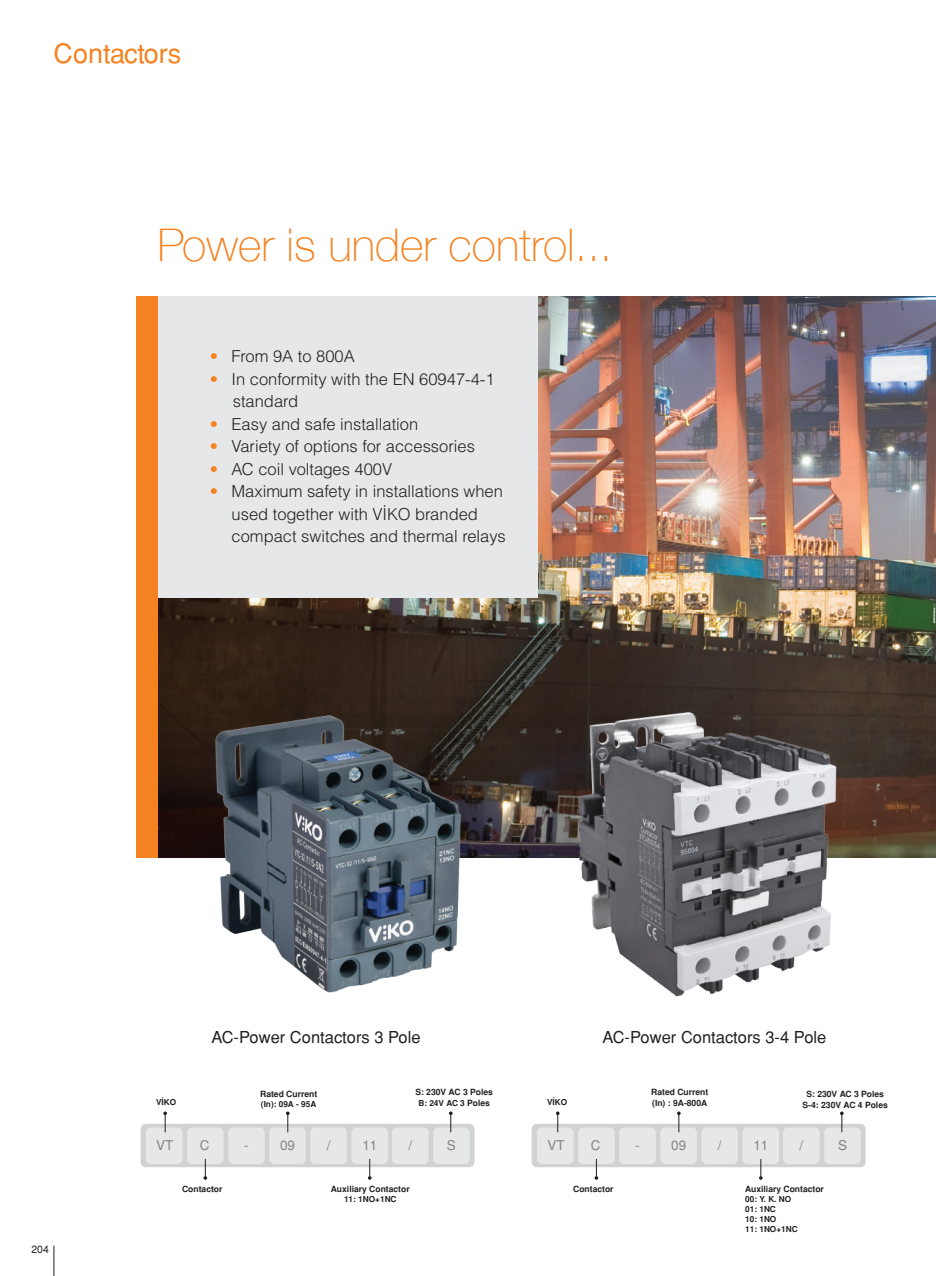
<style>
.page{position:relative;width:936px;height:1276px;background:#fff}
.page>*{position:absolute;margin:0;border:0;box-sizing:border-box;transform-origin:0 0}
.t1{font:100 45px "Helvetica Neue";color:#f58220}
.t2{font:27px "Helvetica Normal Tr";color:#f58220}
.t3{font:16.5px/22.5px "Helvetica Light Normal Tr";color:#231f20}
.t4{font:16.5px "Helvetica Normal Tr";color:#231f20}
.t5{font:13.5px "Helvetica Normal Tr";color:#808285}
.t6{font:10.5px "Helvetica Normal Tr";color:#231f20}
.t7{font:700 8.55px/10.6px "Helvetica Tr";color:#231f20;text-align:center}
.t8{font:700 8.25px/9.9px "Helvetica Tr";color:#231f20}
.s1{color:#f58220}
.s2{font-size:8.55px}
</style>
<div class="page">
<hr style="left:54px;top:1245px;width:1px;height:31px;background:#231f20">
<img style="left:157px;top:296px;width:757px;height:561px">
<div style="left:157px;top:296px;width:380px;height:302px;background:#e6e7e9"></div>
<div style="left:136px;top:296px;width:21px;height:561px;background:#f58220"></div>
<img style="left:136px;top:608px;width:445px;height:385px">
<img style="left:548px;top:697px;width:298px;height:300px">
<div style="left:140px;top:1123px;width:334px;height:44px;background:#d1d2d4;border-radius:5px"></div>
<div style="left:146px;top:1127px;width:36px;height:37px;background:#e6e7e9;border-radius:5px"></div>
<div style="left:187px;top:1127px;width:36px;height:37px;background:#e6e7e9;border-radius:5px"></div>
<div style="left:228px;top:1127px;width:37px;height:37px;background:#e6e7e9;border-radius:5px"></div>
<div style="left:269px;top:1127px;width:37px;height:37px;background:#e6e7e9;border-radius:5px"></div>
<div style="left:310px;top:1127px;width:37px;height:37px;background:#e6e7e9;border-radius:5px"></div>
<div style="left:351px;top:1127px;width:37px;height:37px;background:#e6e7e9;border-radius:5px"></div>
<svg style="left:203px;top:1159px;width:4px;height:20px"></svg>
<svg style="left:368px;top:1159px;width:3px;height:20px"></svg>
<svg style="left:163px;top:1111px;width:4px;height:21px"></svg>
<div style="left:392px;top:1127px;width:36px;height:37px;background:#e6e7e9;border-radius:5px"></div>
<div style="left:433px;top:1127px;width:36px;height:37px;background:#e6e7e9;border-radius:5px"></div>
<svg style="left:449px;top:1111px;width:3px;height:21px"></svg>
<svg style="left:286px;top:1111px;width:3px;height:21px"></svg>
<div style="left:531px;top:1123px;width:334px;height:44px;background:#d1d2d4;border-radius:5px"></div>
<div style="left:537px;top:1127px;width:36px;height:37px;background:#e6e7e9;border-radius:5px"></div>
<div style="left:578px;top:1127px;width:36px;height:37px;background:#e6e7e9;border-radius:5px"></div>
<div style="left:619px;top:1127px;width:36px;height:37px;background:#e6e7e9;border-radius:5px"></div>
<div style="left:660px;top:1127px;width:36px;height:37px;background:#e6e7e9;border-radius:5px"></div>
<div style="left:701px;top:1127px;width:37px;height:37px;background:#e6e7e9;border-radius:5px"></div>
<div style="left:742px;top:1127px;width:37px;height:37px;background:#e6e7e9;border-radius:5px"></div>
<svg style="left:594px;top:1159px;width:4px;height:20px"></svg>
<svg style="left:759px;top:1159px;width:3px;height:20px"></svg>
<svg style="left:556px;top:1111px;width:3px;height:21px"></svg>
<div style="left:783px;top:1127px;width:36px;height:37px;background:#e6e7e9;border-radius:5px"></div>
<div style="left:824px;top:1127px;width:36px;height:37px;background:#e6e7e9;border-radius:5px"></div>
<svg style="left:840px;top:1111px;width:3px;height:21px"></svg>
<svg style="left:677px;top:1111px;width:3px;height:21px"></svg>
<img style="left:914px;top:296px;width:21px;height:561px">
<h2 class="t2" style="left:54px;top:37px;width:129px">Contactors</h2>
<h1 class="t1" style="left:158px;top:211px;width:456px">Power is under control...</h1>
<p class="t3" style="left:210px;top:345px;width:146px"><span class="s1">•</span> From 9A to 800A</p>
<p class="t3" style="left:233px;top:367px;width:263px;text-indent:-23px"><span class="s1">•</span> In conformity with the EN 60947-4-1 standard</p>
<p class="t3" style="left:210px;top:412px;width:210px"><span class="s1">•</span> Easy and safe installation</p>
<p class="t3" style="left:210px;top:435px;width:267px"><span class="s1">•</span> Variety of options for accessories</p>
<p class="t3" style="left:210px;top:457px;width:184px"><span class="s1">•</span> AC coil voltages 400V</p>
<p class="t3" style="left:231px;top:480px;width:276px;text-indent:-22px"><span class="s1">•</span> Maximum safety in installations when used together with V‹KO branded compact switches and thermal relays</p>
<p class="t8" style="left:156px;top:1097px;width:22px">V‹KO</p>
<p class="t4" style="left:211px;top:1027px;width:211px">AC-Power Contactors 3 Pole</p>
<p class="t4" style="left:602px;top:1027px;width:225px">AC-Power Contactors 3-4 Pole</p>
<p class="t7" style="left:260px;top:1088px;width:59px">Rated Current</p>
<p class="t8" style="left:261px;top:1098px;width:57px">(In): 09A - 95A</p>
<p class="t7" style="left:415px;top:1087px;width:79px">S: 230V AC 3 Poles</p>
<p class="t8" style="left:418px;top:1098px;width:73px">B: 24V AC 3 <span class="s2">Poles</span></p>
<p class="t8" style="left:547px;top:1097px;width:22px">V‹KO</p>
<p class="t7" style="left:651px;top:1087px;width:59px;text-align:left">Rated Current (In) : 9A-800A</p>
<p class="t7" style="left:802px;top:1088px;width:87px">S: 230V AC 3 Poles<br>S-4: 230V AC 4 Poles</p>
<p class="t6" style="left:31px;top:1243px;width:19px">204</p>
<p class="t5" style="left:200px;top:1137px;width:11px">C</p>
<p class="t7" style="left:182px;top:1184px;width:42px">Contactor</p>
<p class="t7" style="left:331px;top:1184px;width:80px">Auxiliary Contactor</p>
<p class="t8" style="left:344px;top:1194px;width:54px">11: 1NO+1NC</p>
<p class="t5" style="left:408px;top:1137px;width:5px">/</p>
<p class="t5" style="left:447px;top:1137px;width:10px">S</p>
<p class="t5" style="left:156px;top:1137px;width:19px">VT</p>
<p class="t5" style="left:244px;top:1137px;width:52px">- 09</p>
<p class="t5" style="left:327px;top:1137px;width:5px">/</p>
<p class="t5" style="left:362px;top:1137px;width:16px">11</p>
<p class="t5" style="left:590px;top:1137px;width:11px">C</p>
<p class="t7" style="left:573px;top:1184px;width:42px">Contactor</p>
<p class="t7" style="left:745px;top:1184px;width:80px">Auxiliary Contactor</p>
<p class="t8" style="left:745px;top:1194px;width:54px">00: Y. K. NO<br>01: 1NC<br>10: 1NO<br>11: 1NO+1NC</p>
<p class="t5" style="left:799px;top:1137px;width:5px">/</p>
<p class="t5" style="left:838px;top:1137px;width:10px">S</p>
<p class="t5" style="left:547px;top:1137px;width:19px">VT</p>
<p class="t5" style="left:635px;top:1137px;width:52px">- 09</p>
<p class="t5" style="left:717px;top:1137px;width:5px">/</p>
<p class="t5" style="left:753px;top:1137px;width:16px">11</p>
</div>
